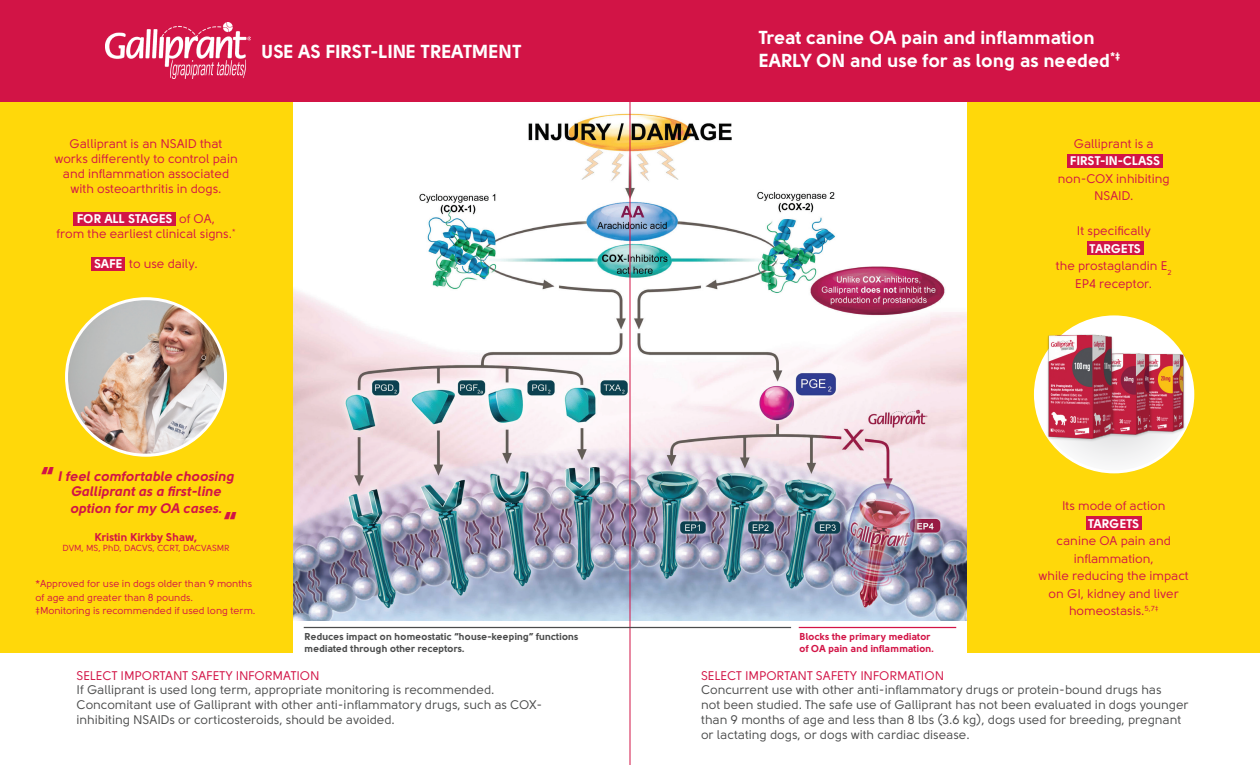
<style>
.page{position:relative;width:1260px;height:765px;background:#fff}
.page>*{position:absolute;margin:0;border:0;box-sizing:border-box;transform-origin:0 0}
.t1{font:30px "Solomon Sans Bold";color:#d21446}
.t2{font:18.75px/22.5px "Solomon Sans Bold";color:#fff}
.t3{font:13.75px/15px "Solomon Sans Bold Italic";color:#d21446;text-align:center}
.t4{font:12.5px/15px "Solomon Sans Normal";color:#4b4c4c}
.t5{font:12.5px/17.5px "Solomon Sans Normal";color:#d21446;text-align:center}
.t6{font:12.5px "Solomon Sans Bold";color:#fff}
.t7{font:11.25px "Solomon Sans Bold";color:#d21446}
.t8{font:10px/13.8px "Solomon Sans Normal";color:#d21446}
.t9{font:10px/11.2px "Solomon Sans Bold";color:#4b4c4c}
.t10{font:10px/11.2px "Solomon Sans Bold";color:#d21446}
.t11{font:8.75px "Solomon Sans Normal";color:#d21446}
.s1{font-family:"Solomon Sans Normal";color:#d21446}
.s2{font-family:"Solomon Sans Bold";color:#fff}
</style>
<div class="page">
<img style="left:293px;top:104px;width:675px;height:517px">
<div style="left:968px;top:101px;width:292px;height:551px;background:#ffd80a"></div>
<div style="left:0;top:0;width:292px;height:652px;background:#ffd80a"></div>
<div style="left:0;top:0;width:630px;height:101px;background:#d21446"></div>
<div style="left:73px;top:212px;width:102px;height:14px;background:#d21446"></div>
<div style="left:92px;top:257px;width:33px;height:14px;background:#d21446"></div>
<img style="left:67px;top:299px;width:158px;height:154px">
<div style="left:65px;top:297px;width:162px;height:160px;border:3px solid #fff;border-radius:50%"></div>
<img style="left:106px;top:23px;width:144px;height:56px">
<div style="left:630px;top:0;width:630px;height:101px;background:#d21446"></div>
<div style="left:1087px;top:241px;width:57px;height:14px;background:#d21446"></div>
<div style="left:1067px;top:154px;width:96px;height:14px;background:#d21446"></div>
<div style="left:1086px;top:516px;width:55px;height:14px;background:#d21446"></div>
<div style="left:1035px;top:316px;width:159px;height:157px;background:#fff;border-radius:50%"></div>
<svg style="left:1044px;top:432px;width:119px;height:40px"></svg>
<div style="left:1034px;top:315px;width:160px;height:158px;border:3px solid #fff;border-radius:50%"></div>
<img style="left:1046px;top:330px;width:141px;height:127px">
<hr style="left:630px;top:2px;width:1px;height:763px;background:#d21446">
<hr style="left:304px;top:627px;width:487px;height:1px;background:#4b4c4c">
<hr style="left:799px;top:627px;width:157px;height:1px;background:#d21446">
<h2 class="t2" style="left:262px;top:40px;width:262px">USE AS FIRST-LINE TREATMENT</h2>
<p class="t5" style="left:54px;top:136px;width:185px;line-height:15px">Galliprant is an NSAID that works differently to control pain and inflammation associated with osteoarthritis in dogs.</p>
<p class="t6" style="left:77px;top:211px;width:139px">FOR ALL STAGES <span class="s1">of OA,</span></p>
<p class="t5" style="left:57px;top:225px;width:180px">from the earliest clinical signs.<sup>*</sup></p>
<p class="t5" style="left:94px;top:255px;width:105px"><span class="s2">SAFE</span> to use daily.</p>
<h1 class="t1" style="left:41px;top:459px;width:15px">“</h1>
<p class="t3" style="left:58px;top:469px;width:178px">I feel comfortable choosing<br>Galliprant as a first-line</p>
<p class="t3" style="left:70px;top:501px;width:153px">option for my OA cases.</p>
<p class="t7" style="left:95px;top:530px;width:104px">Kristin Kirkby Shaw,</p>
<p class="t11" style="left:62px;top:543px;width:169px">DVM, MS, PhD, DACVS, CCRT, DACVASMR</p>
<h1 class="t1" style="left:224px;top:505px;width:15px">“</h1>
<p class="t8" style="left:36px;top:577px;width:221px">*Approved for use in dogs older than 9 months of age and greater than 8 pounds.<br>‡Monitoring is recommended if used long term.</p>
<h2 class="t2" style="left:759px;top:26px;width:363px">Treat canine OA pain and inflammation<br>EARLY ON and use for as long as needed<sup>*‡</sup></h2>
<p class="t5" style="left:1074px;top:135px;width:81px">Galliprant is a</p>
<p class="t6" style="left:1070px;top:154px;width:92px">FIRST-IN-CLASS</p>
<p class="t5" style="left:1058px;top:170px;width:113px">non-COX inhibiting<br>NSAID.</p>
<p class="t5" style="left:1077px;top:222px;width:75px">It specifically</p>
<p class="t6" style="left:1090px;top:241px;width:53px">TARGETS</p>
<p class="t5" style="left:1056px;top:257px;width:117px">the prostaglandin E<sub>2<br></sub>EP4 receptor.</p>
<p class="t5" style="left:1062px;top:497px;width:105px">Its mode of action</p>
<p class="t6" style="left:1088px;top:516px;width:53px">TARGETS</p>
<p class="t5" style="left:1039px;top:532px;width:152px">canine OA pain and inflammation,<br>while reducing the impact on GI, kidney and liver homeostasis.<sup>5,</sup> <sup>7</sup> <sup>‡</sup></p>
<p class="t9" style="left:305px;top:631px;width:275px">Reduces impact on homeostatic “house-keeping” functions mediated through other receptors.</p>
<p class="t10" style="left:800px;top:631px;width:136px">Blocks the primary mediator of OA pain and inflammation.</p>
<p class="t5" style="left:77px;top:667px;width:245px">SELECT IMPORTANT SAFETY INFORMATION</p>
<p class="t4" style="left:77px;top:683px;width:467px">If Galliprant is used long term, appropriate monitoring is recommended.<br>Concomitant use of Galliprant with other anti-inflammatory drugs, such as COX&shy;inhibiting NSAIDs or corticosteroids, should be avoided.</p>
<p class="t5" style="left:701px;top:667px;width:245px">SELECT IMPORTANT SAFETY INFORMATION</p>
<p class="t4" style="left:701px;top:683px;width:489px">Concurrent use with other anti-inflammatory drugs or protein-bound drugs has<br>not been studied. The safe use of Galliprant has not been evaluated in dogs younger than 9 months of age and less than 8 lbs (3.6 kg), dogs used for breeding, pregnant or lactating dogs, or dogs with cardiac disease.</p>
</div>
